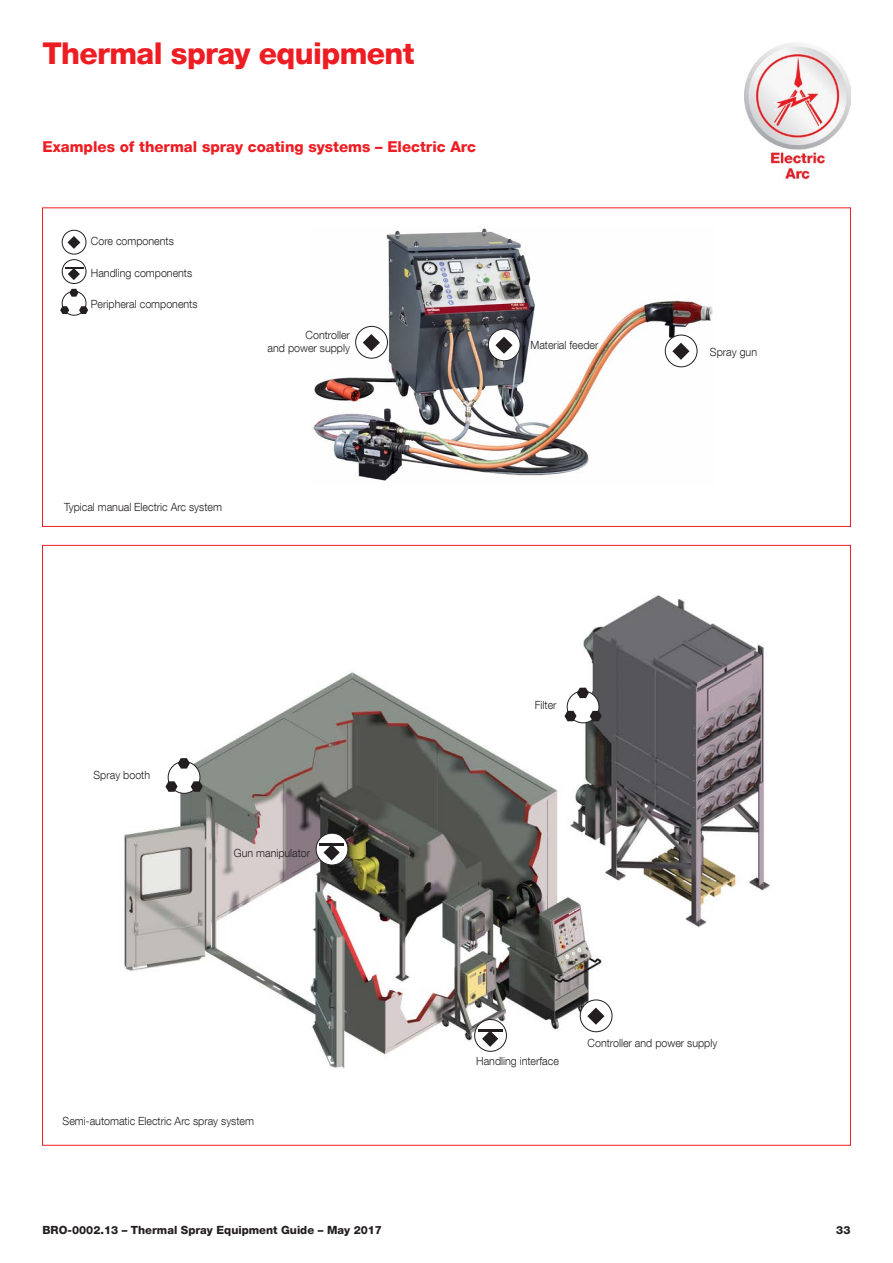
<style>
.page{position:relative;width:893px;height:1263px;background:#fff}
.page>*{position:absolute;margin:0;border:0;box-sizing:border-box;transform-origin:0 0}
.t1{font:800 30px "Helvetica Neue LT Com";letter-spacing:-.02em;color:#ee1d23}
.t2{font:800 15px "Helvetica Neue LT Com";color:#ee1d23}
.t3{font:300 11.25px/13.2px "Helvetica Neue LT Com";color:#231f20;text-align:right;scale:.95 1}
.t4{font:800 11.25px "Helvetica Neue LT Com";color:#231f20}
</style>
<div class="page">
<img style="left:313px;top:228px;width:400px;height:253px">
<img style="left:124px;top:595px;width:646px;height:474px">
<div style="left:356px;top:326px;width:31px;height:32px;background:#fff;border-radius:50%"></div>
<div style="left:355px;top:326px;width:33px;height:32px;border:1px solid #231f20;border-radius:50%"></div>
<svg style="left:363px;top:334px;width:17px;height:17px"></svg>
<div style="left:488px;top:329px;width:32px;height:32px;background:#fff;border-radius:50%"></div>
<div style="left:488px;top:329px;width:32px;height:32px;border:1px solid #231f20;border-radius:50%"></div>
<svg style="left:495px;top:337px;width:18px;height:17px"></svg>
<div style="left:580px;top:1000px;width:32px;height:32px;background:#fff;border-radius:50%"></div>
<div style="left:580px;top:1000px;width:32px;height:32px;border:1px solid #231f20;border-radius:50%"></div>
<svg style="left:587px;top:1007px;width:17px;height:18px"></svg>
<div style="left:665px;top:335px;width:32px;height:32px;background:#fff;border-radius:50%"></div>
<div style="left:665px;top:335px;width:32px;height:32px;border:1px solid #231f20;border-radius:50%"></div>
<svg style="left:672px;top:343px;width:17px;height:17px"></svg>
<div style="left:168px;top:761px;width:32px;height:32px;background:#fff;border-radius:50%"></div>
<div style="left:168px;top:761px;width:32px;height:33px;border:1px solid #231f20;border-radius:50%"></div>
<svg style="left:178px;top:758px;width:12px;height:11px"></svg>
<svg style="left:165px;top:781px;width:13px;height:11px"></svg>
<svg style="left:191px;top:781px;width:12px;height:11px"></svg>
<div style="left:567px;top:691px;width:32px;height:32px;background:#fff;border-radius:50%"></div>
<div style="left:567px;top:691px;width:32px;height:32px;border:1px solid #231f20;border-radius:50%"></div>
<svg style="left:577px;top:688px;width:12px;height:10px"></svg>
<svg style="left:564px;top:711px;width:12px;height:10px"></svg>
<svg style="left:590px;top:711px;width:12px;height:10px"></svg>
<div style="left:475px;top:1019px;width:31px;height:32px;background:#fff;border-radius:50%"></div>
<div style="left:474px;top:1019px;width:33px;height:32px;border:1px solid #231f20;border-radius:50%"></div>
<hr style="left:478px;top:1029px;width:25px;height:3px;background:#231f20">
<svg style="left:482px;top:1032px;width:16px;height:15px"></svg>
<div style="left:316px;top:833px;width:32px;height:32px;background:#fff;border-radius:50%"></div>
<div style="left:316px;top:833px;width:32px;height:32px;border:1px solid #231f20;border-radius:50%"></div>
<hr style="left:319px;top:843px;width:25px;height:2px;background:#231f20">
<svg style="left:324px;top:845px;width:16px;height:15px"></svg>
<div style="left:62px;top:230px;width:24px;height:24px;border:1px solid #231f20;border-radius:50%"></div>
<svg style="left:67px;top:236px;width:13px;height:13px"></svg>
<div style="left:62px;top:291px;width:24px;height:24px;border:1px solid #231f20;border-radius:50%"></div>
<svg style="left:69px;top:289px;width:9px;height:8px"></svg>
<svg style="left:60px;top:306px;width:9px;height:8px"></svg>
<svg style="left:79px;top:306px;width:9px;height:8px"></svg>
<svg style="left:62px;top:260px;width:24px;height:23px"></svg>
<div style="left:62px;top:259px;width:24px;height:25px;border:1px solid #231f20;border-radius:50%"></div>
<svg style="left:65px;top:267px;width:18px;height:13px"></svg>
<img style="left:744px;top:43px;width:106px;height:138px">
<h1 class="t1" style="left:43px;top:35px;width:373px">Thermal spray equipment</h1>
<h2 class="t2" style="left:43px;top:137px;width:435px">Examples of thermal spray coating systems – Electric Arc</h2>
<p class="t3" style="left:91px;top:234px;width:89px">Core components</p>
<p class="t3" style="left:91px;top:266px;width:108px">Handling components</p>
<p class="t3" style="left:91px;top:297px;width:114px">Peripheral components</p>
<p class="t3" style="left:268px;top:328px;width:88px">Controller<br>and power supply</p>
<p class="t3" style="left:64px;top:500px;width:168px">Typical manual Electric Arc system</p>
<p class="t3" style="left:94px;top:768px;width:61px">Spray booth</p>
<p class="t3" style="left:234px;top:846px;width:82px">Gun manipulator</p>
<p class="t3" style="left:63px;top:1114px;width:203px">Semi-automatic Electric Arc spray system</p>
<p class="t3" style="left:530px;top:338px;width:73px">Material feeder</p>
<p class="t3" style="left:710px;top:345px;width:51px">Spray gun</p>
<p class="t3" style="left:535px;top:698px;width:24px">Filter</p>
<p class="t3" style="left:476px;top:1054px;width:89px">Handling interface</p>
<p class="t3" style="left:588px;top:1036px;width:138px">Controller and power supply</p>
<p class="t4" style="left:43px;top:1223px;width:341px">BRO-0002.13 – Thermal Spray Equipment Guide – May 2017</p>
<p class="t4" style="left:836px;top:1223px;width:16px">33</p>
</div>
